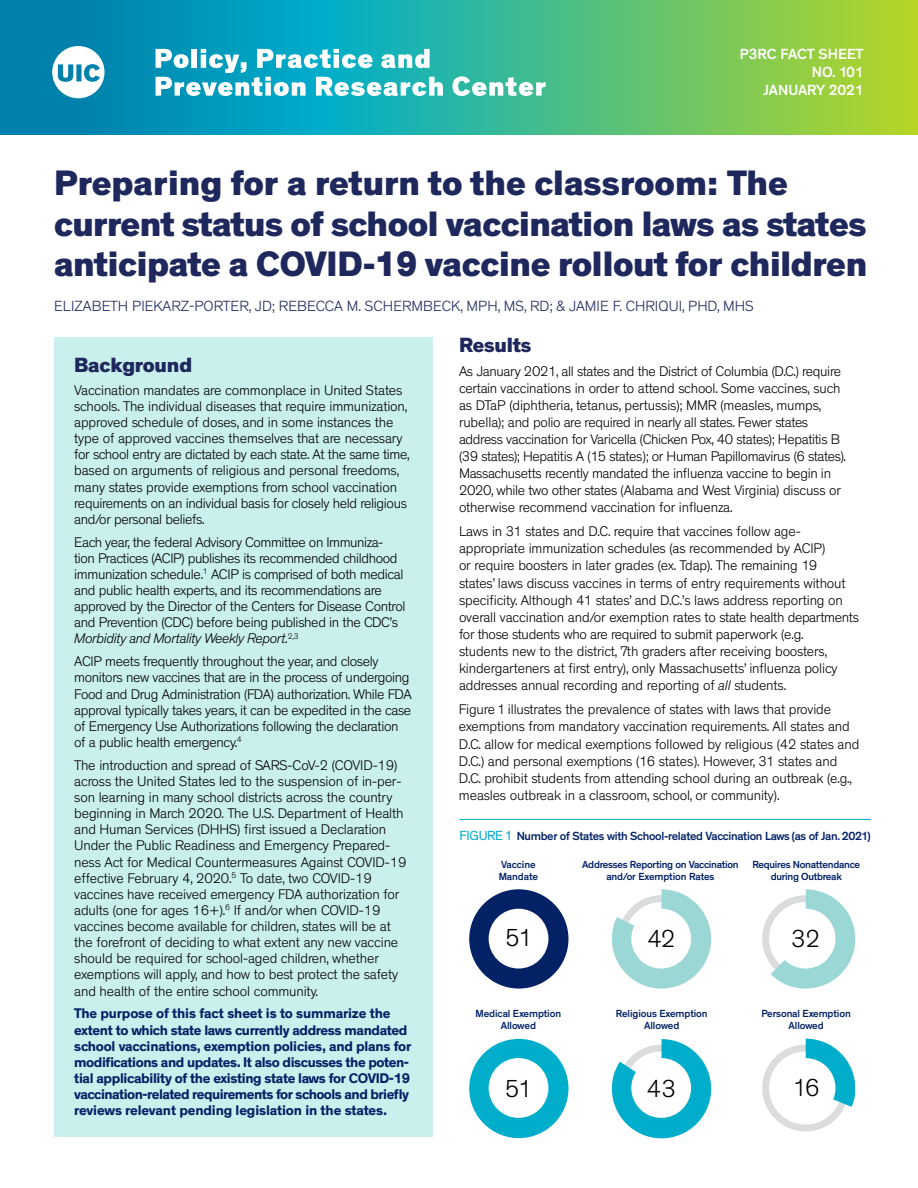
<style>
.page{position:relative;width:918px;height:1188px;background:#fff}
.page>*{position:absolute;margin:0;border:0;box-sizing:border-box;transform-origin:0 0}
.t1{font:800 36px/40.5px "Theinhardt";letter-spacing:-.01em;color:#1f285c}
.t2{font:300 25.05px "Theinhardt";letter-spacing:-.06em;color:#000}
.t3{font:800 21px "Theinhardt";letter-spacing:-.01em;color:#1f285c}
.t4{font:300 15px "Theinhardt";letter-spacing:.005em;color:#1f285c}
.t5{font:500 15px/17.7px "Theinhardt";letter-spacing:-.01em;color:#fff;text-align:right}
.t6{font:300 14.25px/16.2px "Theinhardt";letter-spacing:-.01em;color:#000}
.t7{font:700 14.25px/16.2px "Theinhardt";letter-spacing:-.025em;color:#032266}
.t8{font:500 12px "Theinhardt";letter-spacing:-.025em;color:#032266}
.t9{font:500 10.5px/12px "Theinhardt";letter-spacing:-.01em;color:#032266;text-align:center}
.s1{font-style:italic}
.s2{font-weight:400;font-size:13.5px;color:#00adca}
</style>
<div class="page">
<img style="left:0;top:1px;width:918px;height:134px">
<svg style="left:52px;top:46px;width:53px;height:52px"></svg>
<svg style="left:156px;top:49px;width:287px;height:47px"></svg>
<svg style="left:452px;top:76px;width:94px;height:20px"></svg>
<div style="left:54px;top:337px;width:378px;height:800px;background:#c9f0ec"></div>
<hr style="left:460px;top:819px;width:411px;height:1px;background:#00adca">
<div style="left:762px;top:895px;width:87px;height:87px;border:7px solid #dbdcde;border-radius:50%"></div>
<div style="left:762px;top:1045px;width:87px;height:86px;border:7px solid #dbdcde;border-radius:50%"></div>
<svg style="left:469px;top:889px;width:99px;height:100px"></svg>
<svg style="left:469px;top:1039px;width:99px;height:99px"></svg>
<svg style="left:612px;top:1039px;width:99px;height:99px"></svg>
<svg style="left:612px;top:889px;width:99px;height:100px"></svg>
<svg style="left:771px;top:889px;width:84px;height:100px"></svg>
<svg style="left:806px;top:1039px;width:49px;height:68px"></svg>
<p class="t5" style="left:740px;top:47px;width:125px">P3RC FACT SHEET<br>NO. 101<br>JANUARY 2021</p>
<h1 class="t1" style="left:54px;top:166px;width:815px">Preparing for a return to the classroom: The current status of school vaccination laws as states anticipate a COVID-19 vaccine rollout for children</h1>
<p class="t4" style="left:54px;top:298px;width:701px">ELIZABETH PIEKARZ-PORTER, JD; REBECCA M. SCHERMBECK, MPH, MS, RD; &amp; JAMIE F. CHRIQUI, PHD, MHS</p>
<h3 class="t3" style="left:74px;top:357px;width:119px">Background</h3>
<p class="t6" style="left:74px;top:382px;width:337px">Vaccination mandates are commonplace in United States schools. The individual diseases that require immunization, approved schedule of doses, and in some instances the type of approved vaccines themselves that are necessary for school entry are dictated by each state. At the same time, based on arguments of religious and personal freedoms, many states provide exemptions from school vaccination requirements on an individual basis for closely held religious and/or personal beliefs.</p>
<p class="t6" style="left:74px;top:534px;width:333px">Each year, the federal Advisory Committee on Immuniza&shy;tion Practices (ACIP) publishes its recommended childhood immunization schedule.<sup>1</sup> ACIP is comprised of both medical and public health experts, and its recommendations are approved by the Director of the Centers for Disease Control and Prevention (CDC) before being published in the CDC’s <span class="s1">Morbidity and Mortality Weekly Report.</span><sup>2,3</sup></p>
<p class="t6" style="left:74px;top:654px;width:339px">ACIP meets frequently throughout the year, and closely monitors new vaccines that are in the process of undergoing Food and Drug Administration (FDA) authorization. While FDA approval typically takes years, it can be expedited in the case of Emergency Use Authorizations following the declaration of a public health emergency.<sup>4</sup></p>
<p class="t6" style="left:74px;top:757px;width:334px">The introduction and spread of SARS-CoV-2 (COVID-19) across the United States led to the suspension of in-per&shy;son learning in many school districts across the country beginning in March 2020. The U.S. Department of Health and Human Services (DHHS) first issued a Declaration Under the Public Readiness and Emergency Prepared&shy;ness Act for Medical Countermeasures Against COVID-19 effective February 4, 2020.<sup>5</sup> To date, two COVID-19 vaccines have received emergency FDA authorization for adults (one for ages 16+).<sup>6</sup> If and/or when COVID-19 vaccines become available for children, states will be at the forefront of deciding to what extent any new vaccine should be required for school-aged children, whether exemptions will apply, and how to best protect the safety and health of the entire school community.</p>
<p class="t7" style="left:74px;top:1007px;width:338px">The purpose of this fact sheet is to summarize the extent to which state laws currently address mandated school vaccinations, exemption policies, and plans for modifications and updates. It also discusses the poten&shy;tial applicability of the existing state laws for COVID-19 vaccination-related requirements for schools and briefly reviews relevant pending legislation in the states.</p>
<h3 class="t3" style="left:459px;top:337px;width:74px">Results</h3>
<p class="t6" style="left:459px;top:363px;width:389px;line-height:17.1px">As January 2021, all states and the District of Columbia (D.C.) require certain vaccinations in order to attend school. Some vaccines, such as DTaP (diphtheria, tetanus, pertussis); MMR (measles, mumps, rubella); and polio are required in nearly all states. Fewer states address vaccination for Varicella (Chicken Pox, 40 states); Hepatitis B (39 states); Hepatitis A (15 states); or Human Papillomavirus (6 states).<br>Massachusetts recently mandated the influenza vaccine to begin in 2020, while two other states (Alabama and West Virginia) discuss or otherwise recommend vaccination for influenza.</p>
<p class="t6" style="left:459px;top:523px;width:401px;line-height:17.1px">Laws in 31 states and D.C. require that vaccines follow age&shy;appropriate immunization schedules (as recommended by ACIP)<br>or require boosters in later grades (ex. Tdap). The remaining 19<br>states’ laws discuss vaccines in terms of entry requirements without specificity. Although 41 states’ and D.C.’s laws address reporting on overall vaccination and/or exemption rates to state health departments for those students who are required to submit paperwork (e.g.<br>students new to the district, 7th graders after receiving boosters, kindergarteners at first entry), only Massachusetts’ influenza policy addresses annual recording and reporting of <span class="s1">all</span> students.</p>
<p class="t6" style="left:459px;top:701px;width:402px;line-height:17.1px">Figure 1 illustrates the prevalence of states with laws that provide exemptions from mandatory vaccination requirements. All states and D.C. allow for medical exemptions followed by religious (42 states and D.C.) and personal exemptions (16 states). However, 31 states and D.C. prohibit students from attending school during an outbreak (e.g., measles outbreak in a classroom, school, or community).</p>
<p class="t8" style="left:460px;top:832px;width:413px"><span class="s2">FIGURE 1</span> Number of States with School-related Vaccination Laws (as of Jan. 2021)</p>
<p class="t9" style="left:499px;top:860px;width:41px;text-align:left">Vaccine<br>Mandate</p>
<p class="t9" style="left:582px;top:860px;width:158px">Addresses Reporting on Vaccination and/or Exemption Rates</p>
<p class="t9" style="left:752px;top:860px;width:109px">Requires Nonattendance during Outbreak</p>
<h2 class="t2" style="left:505px;top:923px;width:29px">51</h2>
<h2 class="t2" style="left:647px;top:924px;width:30px">42</h2>
<h2 class="t2" style="left:791px;top:923px;width:31px">32</h2>
<p class="t9" style="left:476px;top:1008px;width:87px">Medical Exemption<br>Allowed</p>
<p class="t9" style="left:616px;top:1008px;width:93px">Religious Exemption<br>Allowed</p>
<p class="t9" style="left:762px;top:1008px;width:91px">Personal Exemption<br>Allowed</p>
<h2 class="t2" style="left:505px;top:1074px;width:29px">51</h2>
<h2 class="t2" style="left:793px;top:1073px;width:29px">16</h2>
<h2 class="t2" style="left:647px;top:1073px;width:31px">43</h2>
</div>
